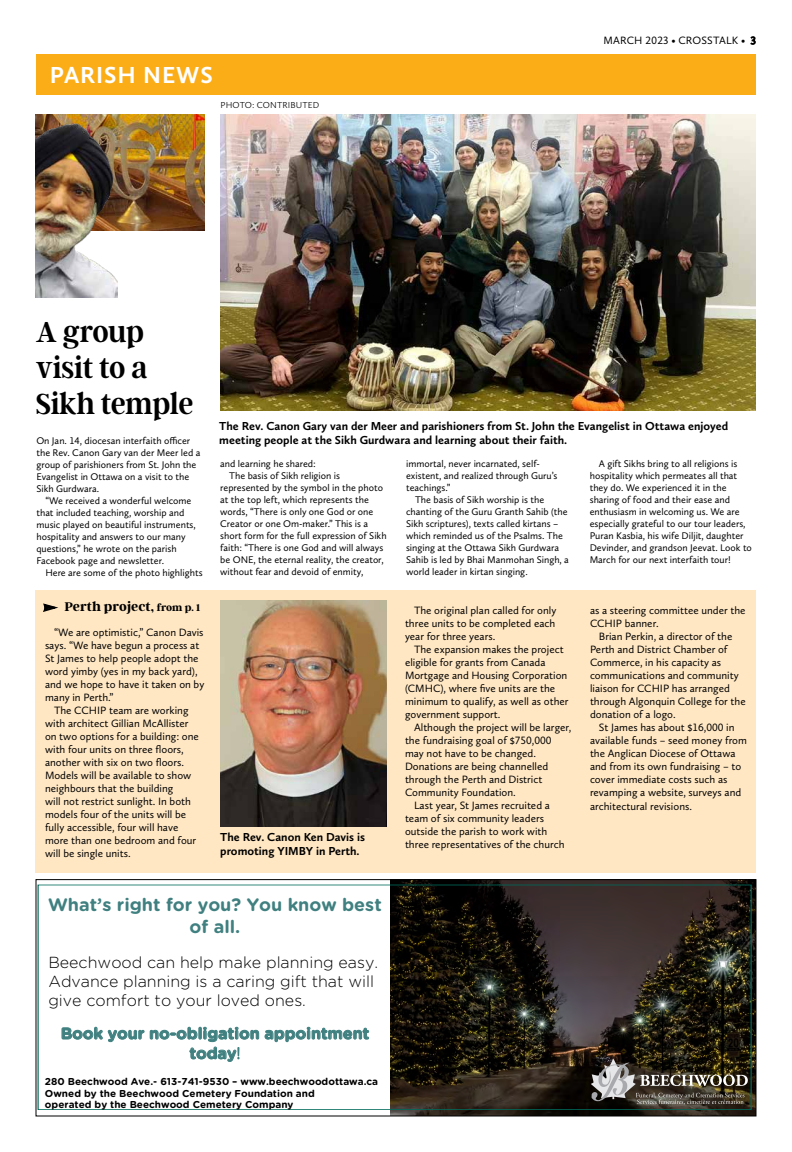
<style>
.page{position:relative;width:792px;height:1152px;background:#fff}
.page>*{position:absolute;margin:0;border:0;box-sizing:border-box;transform-origin:0 0}
.t1{font:600 32px/36px "Argent CF";letter-spacing:-.01em;color:#000;scale:.95 1}
.t2{font:700 24px "Calluna Sans";letter-spacing:.04em;color:#fff}
.t3{font:700 18px/22.2px "Gotham Rounded";color:#408080;text-align:center}
.t4{font:300 16px/19.2px "Gotham Rounded";color:#000}
.t5{font:700 16px/19.8px "Gotham Rounded";color:#408080;text-align:center}
.t6{font:700 14px "Argent CF";color:#000}
.t7{font:700 12px/14px "Calluna Sans";color:#000}
.t8{font:11px/13px "Calluna Sans";color:#000}
.t9{font:10px/12px "Calluna Sans";color:#000}
.t10{font:700 10px/11.8px "Gotham Rounded";color:#000}
.t11{font:300 9px "Calluna Sans";letter-spacing:.015em;color:#000}
.s1{font-size:11px}
.s2{font-weight:300}
</style>
<div class="page">
<div style="left:36px;top:590px;width:720px;height:282px;background:#ffe7c3"></div>
<div style="left:36px;top:54px;width:720px;height:41px;background:#fbad18"></div>
<img style="left:391px;top:881px;width:363px;height:233px">
<div style="left:38px;top:885px;width:713px;height:225px;border:1px solid #006a5b"></div>
<img style="left:590px;top:1059px;width:158px;height:46px">
<div style="left:36px;top:879px;width:720px;height:237px;border:1px solid #000"></div>
<img style="left:220px;top:600px;width:167px;height:227px">
<img style="left:220px;top:114px;width:536px;height:296px">
<img style="left:36px;top:114px;width:168px;height:117px">
<img style="left:36px;top:123px;width:81px;height:175px">
<h2 class="t2" style="left:50px;top:61px;width:165px">PARISH NEWS</h2>
<p class="t11" style="left:221px;top:99px;width:100px">PHOTO: CONTRIBUTED</p>
<p class="t8" style="left:603px;top:34px;width:154px">MARCH 2023 • CROSSTALK • 3</p>
<h1 class="t1" style="left:36px;top:314px;width:167px">A group visit to a<br>Sikh temple</h1>
<p class="t9" style="left:36px;top:435px;width:165px">On Jan. 14, diocesan interfaith officer the Rev. Canon Gary van der Meer led a group of parishioners from St. John the Evangelist in Ottawa on a visit to the Sikh Gurdwara.</p>
<p class="t9" style="left:36px;top:495px;width:161px;text-indent:9px">“We received a wonderful welcome that included teaching, worship and music played on beautiful instruments, hospitality and answers to our many questions,” he wrote on the parish Facebook page and newsletter.</p>
<p class="t9" style="left:45px;top:567px;width:159px">Here are some of the photo highlights</p>
<p class="t6" style="left:64px;top:599px;width:137px">Perth project, <span class="s1">from p. 1</span></p>
<p class="t8" style="left:45px;top:626px;width:161px;text-indent:9px">“We are optimistic,” Canon Davis says. “We have begun a process at<br>St James to help people adopt the word yimby (yes in my back yard), and we hope to have it taken on by many in Perth.”</p>
<p class="t8" style="left:45px;top:704px;width:155px;text-indent:9px">The CCHIP team are working with architect Gillian McAllister on two options for a building: one with four units on three floors, another with six on two floors.<br>Models will be available to show neighbours that the building<br>will not restrict sunlight. In both models four of the units will be fully accessible, four will have more than one bedroom and four will be single units.</p>
<p class="t7" style="left:219px;top:419px;width:510px">The Rev. Canon Gary van der Meer and parishioners from St. John the Evangelist in Ottawa enjoyed meeting people at the Sikh Gurdwara and learning about their faith.</p>
<p class="t9" style="left:220px;top:457px;width:97px">and learning he shared:</p>
<p class="t9" style="left:229px;top:469px;width:112px">The basis of Sikh religion is</p>
<p class="t9" style="left:220px;top:481px;width:164px">represented by the symbol in the photo</p>
<p class="t9" style="left:220px;top:493px;width:150px">at the top left, which represents the</p>
<p class="t9" style="left:220px;top:505px;width:155px">words, “There is only one God or one</p>
<p class="t9" style="left:220px;top:517px;width:150px">Creator or one Om-maker.” This is a</p>
<p class="t9" style="left:220px;top:529px;width:168px">short form for the full expression of Sikh</p>
<p class="t9" style="left:220px;top:541px;width:165px">faith: “There is one God and will always</p>
<p class="t9" style="left:220px;top:553px;width:165px">be ONE, the eternal reality, the creator,</p>
<p class="t9" style="left:220px;top:565px;width:145px">without fear and devoid of enmity,</p>
<p class="t7" style="left:220px;top:830px;width:146px">The Rev. Canon Ken Davis is promoting YIMBY in Perth.</p>
<p class="t9" style="left:406px;top:457px;width:153px">immortal, never incarnated, self&shy;existent, and realized through Guru’s teachings.”</p>
<p class="t9" style="left:406px;top:493px;width:164px;text-indent:9px">The basis of Sikh worship is the chanting of the Guru Granth Sahib (the Sikh scriptures), texts called kirtans – which reminded us of the Psalms. The singing at the Ottawa Sikh Gurdwara Sahib is led by Bhai Manmohan Singh, a world leader in kirtan singing.</p>
<p class="t8" style="left:405px;top:604px;width:153px;text-align:justify;text-indent:9px">The original plan called for only three units to be completed each year for three years.</p>
<p class="t8" style="left:405px;top:643px;width:165px;text-indent:9px">The expansion makes the project eligible for grants from Canada<br>Mortgage and Housing Corporation (CMHC), where five units are the minimum to qualify, as well as other government support.</p>
<p class="t8" style="left:414px;top:721px;width:159px">Although the project will be larger,</p>
<p class="t8" style="left:405px;top:734px;width:148px">the fundraising goal of $750,000</p>
<p class="t8" style="left:405px;top:747px;width:133px">may not have to be changed.</p>
<p class="t8" style="left:405px;top:760px;width:145px">Donations are being channelled</p>
<p class="t8" style="left:405px;top:773px;width:139px">through the Perth and District</p>
<p class="t8" style="left:405px;top:786px;width:112px">Community Foundation.</p>
<p class="t8" style="left:414px;top:799px;width:138px">Last year, St James recruited a</p>
<p class="t8" style="left:405px;top:812px;width:141px">team of six community leaders</p>
<p class="t8" style="left:405px;top:825px;width:144px">outside the parish to work with</p>
<p class="t8" style="left:405px;top:838px;width:161px">three representatives of the church</p>
<p class="t9" style="left:590px;top:457px;width:164px;text-indent:9px">A gift Sikhs bring to all religions is hospitality which permeates all that they do. We experienced it in the sharing of food and their ease and enthusiasm in welcoming us. We are especially grateful to our tour leaders, Puran Kasbia, his wife Diljit, daughter Devinder, and grandson Jeevat. Look to March for our next interfaith tour!</p>
<p class="t8" style="left:590px;top:604px;width:157px">as a steering committee under the<br>CCHIP banner.</p>
<p class="t8" style="left:590px;top:630px;width:157px;text-indent:9px">Brian Perkin, a director of the<br>Perth and District Chamber of<br>Commerce, in his capacity as communications and community liaison for CCHIP has arranged through Algonquin College for the donation of a logo.</p>
<p class="t8" style="left:590px;top:721px;width:159px;text-indent:9px">St James has about $16,000 in available funds – seed money from the Anglican Diocese of Ottawa and from its own fundraising – to cover immediate costs such as revamping a website, surveys and architectural revisions.</p>
<h3 class="t3" style="left:48px;top:893px;width:335px">What’s right for you? You know best of all.</h3>
<h3 class="t4" style="left:48px;top:952px;width:331px">Beechwood can help make planning easy.<br>Advance planning is a caring gift that will give comfort to your loved ones.</h3>
<h3 class="t5" style="left:61px;top:1023px;width:310px">Book your no-obligation appointment today<span class="s2">!</span></h3>
<p class="t10" style="left:45px;top:1075px;width:335px">280 Beechwood Ave.- 613-741-9530 – www.beechwoodottawa.ca<br>Owned by the Beechwood Cemetery Foundation and<br>operated by the Beechwood Cemetery Company</p>
</div>
